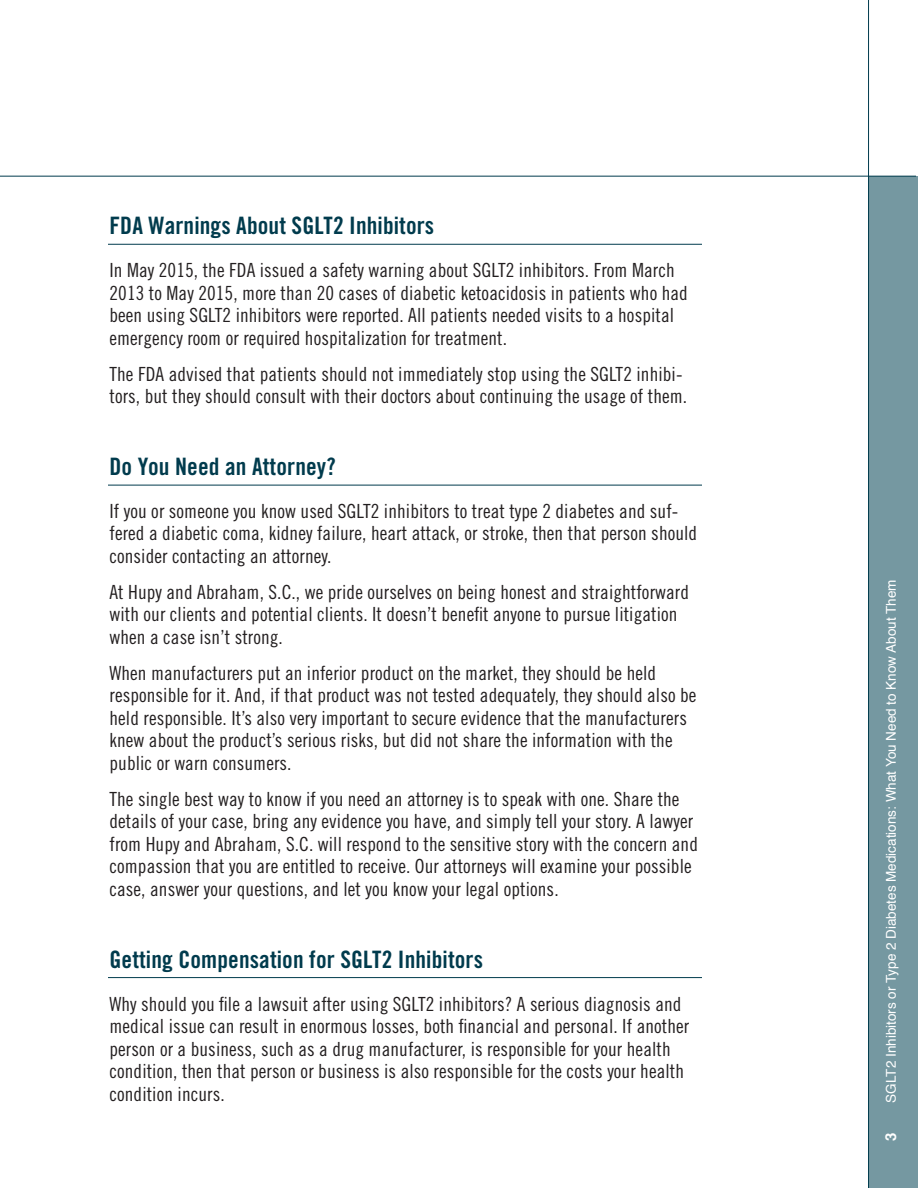
<style>
.page{position:relative;width:918px;height:1188px;background:#fff}
.page>*{position:absolute;margin:0;border:0;box-sizing:border-box;transform-origin:0 0}
.Subhead{font:24px "Trade Gothic Bold Cond Twenty";letter-spacing:.005em;color:#003b4d}
.Main_Text{font:19.5px/22.5px "Trade Gothic Cond Eighteen";letter-spacing:.005em;color:#231f20}
.t1{font:700 15px "Helvetica";color:#fff}
.t2{font:13.5px "Helvetica";color:#fff}
</style>
<div class="page">
<div style="left:869px;top:176px;width:49px;height:1012px;background:#7598a1"></div>
<hr style="left:0;top:176px;width:916px;height:1px;background:#003b4d">
<hr style="left:868px;top:0;width:1px;height:1188px;background:#003b4d">
<hr style="left:108px;top:244px;width:594px;height:1px;background:#003b4d">
<hr style="left:108px;top:485px;width:594px;height:1px;background:#003b4d">
<hr style="left:108px;top:977px;width:594px;height:1px;background:#003b4d">
<p class="Subhead" style="left:110px;top:211px;width:326px">FDA Warnings About SGLT2 Inhibitors</p>
<p class="Main_Text" style="left:110px;top:259px;width:580px">In May 2015, the FDA issued a safety warning about SGLT2 inhibitors. From March 2013 to May 2015, more than 20 cases of diabetic ketoacidosis in patients who had been using SGLT2 inhibitors were reported. All patients needed visits to a hospital emergency room or required hospitalization for treatment.</p>
<p class="Main_Text" style="left:110px;top:362px;width:579px">The FDA advised that patients should not immediately stop using the SGLT2 inhibi&shy;tors, but they should consult with their doctors about continuing the usage of them.</p>
<p class="Subhead" style="left:110px;top:452px;width:228px">Do You Need an Attorney?</p>
<p class="Main_Text" style="left:110px;top:499px;width:589px">If you or someone you know used SGLT2 inhibitors to treat type 2 diabetes and suf&shy;fered a diabetic coma, kidney failure, heart attack, or stroke, then that person should consider contacting an attorney.</p>
<p class="Main_Text" style="left:110px;top:580px;width:581px">At Hupy and Abraham, S.C., we pride ourselves on being honest and straightforward with our clients and potential clients. It doesn’t benefit anyone to pursue litigation when a case isn’t strong.</p>
<p class="Main_Text" style="left:110px;top:661px;width:589px">When manufacturers put an inferior product on the market, they should be held responsible for it. And, if that product was not tested adequately, they should also be held responsible. It’s also very important to secure evidence that the manufacturers knew about the product’s serious risks, but did not share the information with the public or warn consumers.</p>
<p class="Main_Text" style="left:110px;top:787px;width:590px">The single best way to know if you need an attorney is to speak with one. Share the details of your case, bring any evidence you have, and simply tell your story. A lawyer from Hupy and Abraham, S.C. will respond to the sensitive story with the concern and compassion that you are entitled to receive. Our attorneys will examine your possible case, answer your questions, and let you know your legal options.</p>
<p class="Subhead" style="left:110px;top:945px;width:375px">Getting Compensation for SGLT2 Inhibitors</p>
<p class="Main_Text" style="left:110px;top:992px;width:581px">Why should you file a lawsuit after using SGLT2 inhibitors? A serious diagnosis and medical issue can result in enormous losses, both financial and personal. If another person or a business, such as a drug manufacturer, is responsible for your health condition, then that person or business is also responsible for the costs your health condition incurs.</p>
<p class="t2" style="left:881px;top:1103px;width:525px;rotate:-90deg">SGLT2 Inhibitors or Type 2 Diabetes Medications: What You Need to Know About Them</p>
<p class="t1" style="left:879px;top:1141px;width:10px;rotate:-90deg">3</p>
</div>
